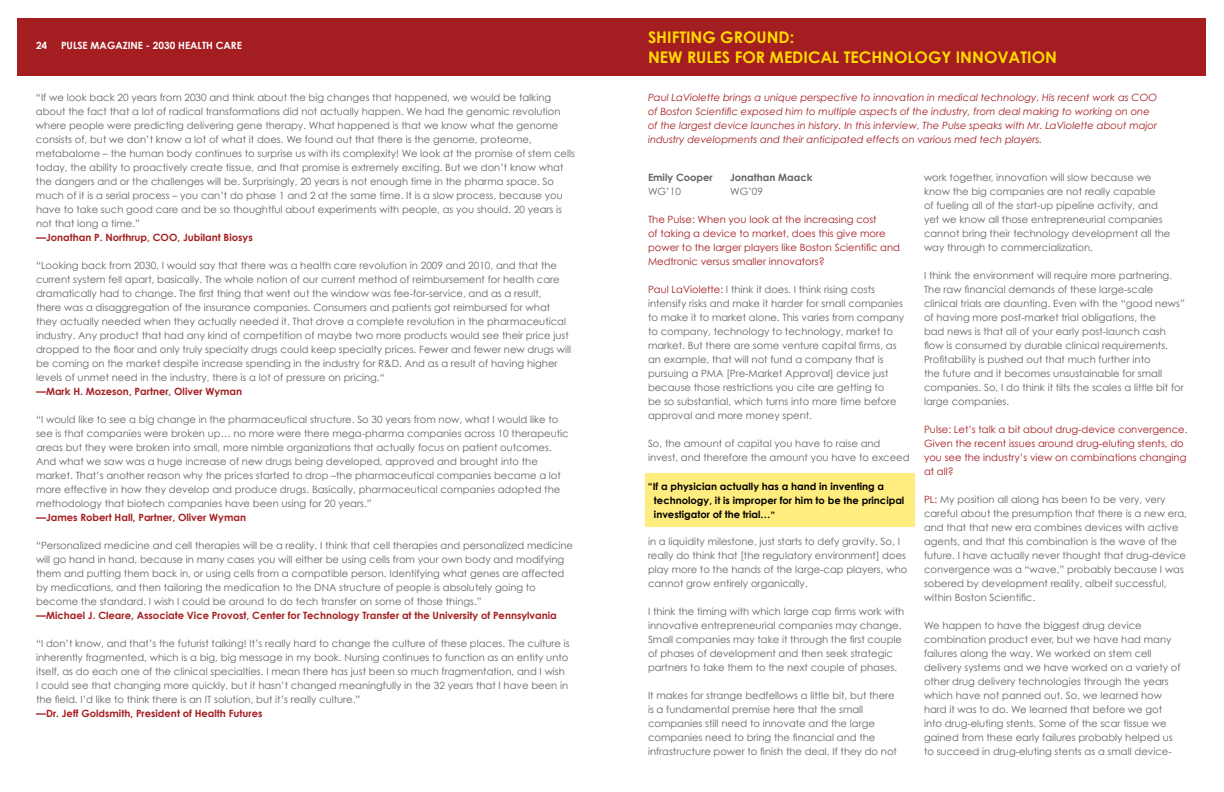
<style>
.page{position:relative;width:1224px;height:792px;background:#fff}
.page>*{position:absolute;margin:0;border:0;box-sizing:border-box;transform-origin:0 0}
.t1{font:700 16px "Century Gothic";color:#ffdb00}
.t2{font:10px/14px "Century Gothic";color:#636466}
.t3{font:italic 10px/14px "Century Gothic";color:#a41d21}
.t4{font:10px/14px "Century Gothic";color:#a41d21}
.t5{font:700 10px "Century Gothic";color:#a41e21}
.t6{font:700 10px/14px "Century Gothic";color:#000}
.t7{font:700 10px "Century Gothic";color:#fff}
.t8{font:700 10px "Century Gothic";color:#636466}
.s1{color:#a41d21}
</style>
<div class="page">
<div style="left:17px;top:18px;width:1189px;height:58px;background:#a41d21"></div>
<div style="left:645px;top:473px;width:270px;height:53px;background:#ffed80"></div>
<p class="t7" style="left:36px;top:39px;width:13px">24</p>
<p class="t7" style="left:61px;top:39px;width:131px">PULSE MAGAZINE - 2030 Health</p>
<p class="t7" style="left:216px;top:39px;width:15px">Care</p>
<p class="t2" style="left:36px;top:91px;width:541px">“If we look back 20 years from 2030 and think about the big changes that happened, we would be talking about the fact that a lot of radical transformations did not actually happen. We had the genomic revolution where people were predicting delivering gene therapy. What happened is that we know what the genome consists of, but we don’t know a lot of what it does. We found out that there is the genome, proteome, metabalome – the human body continues to surprise us with its complexity! We look at the promise of stem cells today, the ability to proactively create tissue, and that promise is extremely exciting. But we don’t know what the dangers and or the challenges will be. Surprisingly, 20 years is not enough time in the pharma space. So much of it is a serial process – you can’t do phase 1 and 2 at the same time. It is a slow process, because you have to take such good care and be so thoughtful about experiments with people, as you should. 20 years is not that long a time.”</p>
<p class="t5" style="left:36px;top:231px;width:218px">—Jonathan P. N orthrup, COO, Jubilant Biosys</p>
<p class="t2" style="left:36px;top:259px;width:537px">“Looking back from 2030, I would say that there was a health care revolution in 2009 and 2010, and that the current system fell apart, basically. The whole notion of our current method of reimbursement for health care dramatically had to change. The first thing that went out the window was fee-for-service, and as a result,<br>there was a disaggregation of the insurance companies. Consumers and patients got reimbursed for what they actually needed when they actually needed it. That drove a complete revolution in the pharmaceutical industry. Any product that had any kind of competition of maybe two more products would see their price just dropped to the floor and only truly specialty drugs could keep specialty prices. Fewer and fewer new drugs will be coming on the market despite increase spending in the industry for R&amp;D. And as a result of having higher levels of unmet need in the industry, there is a lot of pressure on pricing.“</p>
<p class="t5" style="left:36px;top:385px;width:208px">—Mark H . Mozeson, Partner, Oliver Wyman</p>
<p class="t2" style="left:36px;top:413px;width:534px">“I would like to see a big change in the pharmaceutical structure. So 30 years from now, what I would like to see is that companies were broken up… no more were there mega-pharma companies across 10 therapeutic areas but they were broken into small, more nimble organizations that actually focus on patient outcomes.<br>And what we saw was a huge increase of new drugs being developed, approved and brought into the market. That’s another reason why the prices started to drop –the pharmaceutical companies became a lot more effective in how they develop and produce drugs. Basically, pharmaceutical companies adopted the methodology that biotech companies have been using for 20 years.”</p>
<p class="t5" style="left:36px;top:511px;width:211px">—James Robert H all, Partner, Oliver Wyman</p>
<p class="t2" style="left:36px;top:539px;width:539px">“Personalized medicine and cell therapies will be a reality. I think that cell therapies and personalized medicine will go hand in hand, because in many cases you will either be using cells from your own body and modifying them and putting them back in, or using cells from a compatible person. Identifying what genes are affected by medications, and then tailoring the medication to the DNA</p>
<p class="t2" style="left:36px;top:581px;width:501px;text-indent:303px">structure of people is absolutely going to become the standard. I wish I could be around to do tech transfer on some of those things.”</p>
<p class="t5" style="left:36px;top:609px;width:522px">—Michael J. Cleare, Associate Vice Provost, Center for Technology Transfer at the University of Pennsylvania</p>
<p class="t2" style="left:36px;top:637px;width:535px">“I don’t know, and that’s the futurist talking! It’s really hard to change the culture of these places. The culture is inherently fragmented, which is a big, big message in my book. N ursing continues to function as an entity unto itself, as do each one of the clinical specialties. I mean there has just been so much fragmentation, and I wish<br>I could see that changing more quickly, but it hasn’t changed meaningfully in the 32 years that I have been in the field. I’d like to think there is an IT solution, but it’s really culture.”</p>
<p class="t5" style="left:36px;top:707px;width:228px">—Dr. Jeff Goldsmith, President of H ealth Futures</p>
<h1 class="t1" style="left:648px;top:27px;width:85px">shifting groun</h1>
<h1 class="t1" style="left:779px;top:27px;width:17px">d:</h1>
<h1 class="t1" style="left:648px;top:47px;width:12px">new</h1>
<h1 class="t1" style="left:687px;top:47px;width:10px">rules</h1>
<h1 class="t1" style="left:735px;top:47px;width:11px">for</h1>
<h1 class="t1" style="left:770px;top:47px;width:50px">medical</h1>
<h1 class="t1" style="left:844px;top:47px;width:12px">technolog</h1>
<h1 class="t1" style="left:941px;top:47px;width:32px">y inno</h1>
<h1 class="t1" style="left:997px;top:47px;width:47px">vation</h1>
<p class="t3" style="left:648px;top:91px;width:511px">Paul LaViolette brings a unique perspective to innovation in medical technology. His recent work as COO of Boston Scientific exposed him to multiple aspects of the industry, from deal making to working on one of the largest device launches in history. In this interview, The Pulse speaks with Mr. LaViolette about major industry developments and their anticipated effects on various med tech players.</p>
<p class="t8" style="left:648px;top:171px;width:66px">Emily Cooper</p>
<p class="t2" style="left:648px;top:184px;width:34px">WG’10</p>
<p class="t4" style="left:648px;top:212px;width:254px">The Pulse: When you look at the increasing cost<br>of taking a device to market, does this give more power to the larger players like Boston Scientific and Medtronic versus smaller innovators?</p>
<p class="t2" style="left:648px;top:282px;width:258px"><span class="s1">Paul LaViolette:</span> I think it does. I think rising costs intensify risks and make it harder for small companies to make it to market alone. This varies from company to company, technology to technology, market to market. But there are some venture capital firms, as an example, that will not fund a company that is pursuing a PMA [Pre-Market Approval] device just because those restrictions you cite are getting to<br>be so substantial, which turns into more time before approval and more money spent.</p>
<p class="t2" style="left:648px;top:436px;width:263px">So, the amount of capital you have to raise and invest, and therefore the amount you have to exceed</p>
<p class="t2" style="left:924px;top:170px;width:248px">work together, innovation will slow because we know the big companies are not really capable<br>of fueling all of the start-up pipeline activity, and yet we know all those entrepreneurial companies cannot bring their technology development all the way through to commercialization.</p>
<p class="t2" style="left:924px;top:268px;width:262px">I think the environment will require more partnering.<br>The raw financial demands of these large-scale clinical trials are daunting. Even with the “good news” of having more post-market trial obligations, the<br>bad news is that all of your early post-launch cash flow is consumed by durable clinical requirements.<br>Profitability is pushed out that much further into<br>the future and it becomes unsustainable for small companies. So, I do think it tilts the scales a little bit for large companies.</p>
<p class="t4" style="left:924px;top:422px;width:265px">Pulse: Let’s talk a bit about drug-device convergence.<br>Given the recent issues around drug-eluting stents, do you see the industry’s view on combinations changing at all?</p>
<p class="t2" style="left:924px;top:492px;width:264px"><span class="s1">PL:</span> My position all along has been to be very, very careful about the presumption that there is a new era, and that that new era combines devices with active agents, and that this combination is the wave of the future. I have actually never thought that drug-device convergence was a “wave,” probably because I was sobered by development reality, albeit successful, within Boston Scientific.</p>
<p class="t2" style="left:924px;top:618px;width:258px">We happen to have the biggest drug device combination product ever, but we have had many failures along the way. We worked on stem cell delivery systems and we have worked on a variety of other drug delivery technologies through the years which have not panned out. So, we learned how hard it was to do. We learned that before we got into drug-eluting stents. Some of the scar tissue we gained from these early failures probably helped us to succeed in drug-eluting stents as a small device-</p>
<p class="t8" style="left:730px;top:171px;width:84px">Jonathan Maack</p>
<p class="t2" style="left:730px;top:184px;width:34px">WG’09</p>
<p class="t6" style="left:654px;top:479px;width:252px;text-indent:-6px">“If a physician actually has a hand in inventing a technology, it is improper for him to be the principal investigator of the trial…”</p>
<p class="t2" style="left:648px;top:534px;width:261px">in a liquidity milestone, just starts to defy gravity. So, I really do think that [the regulatory environment] does play more to the hands of the large-cap players, who cannot grow entirely organically.</p>
<p class="t2" style="left:648px;top:604px;width:258px">I think the timing with which large cap firms work with innovative entrepreneurial companies may change.<br>Small companies may take it through the first couple of phases of development and then seek strategic partners to take them to the next couple of phases.</p>
<p class="t2" style="left:648px;top:688px;width:250px">It makes for strange bedfellows a little bit, but there is a fundamental premise here that the small companies still need to innovate and the large companies need to bring the financial and the infrastructure power to finish the deal. If they do not</p>
</div>
